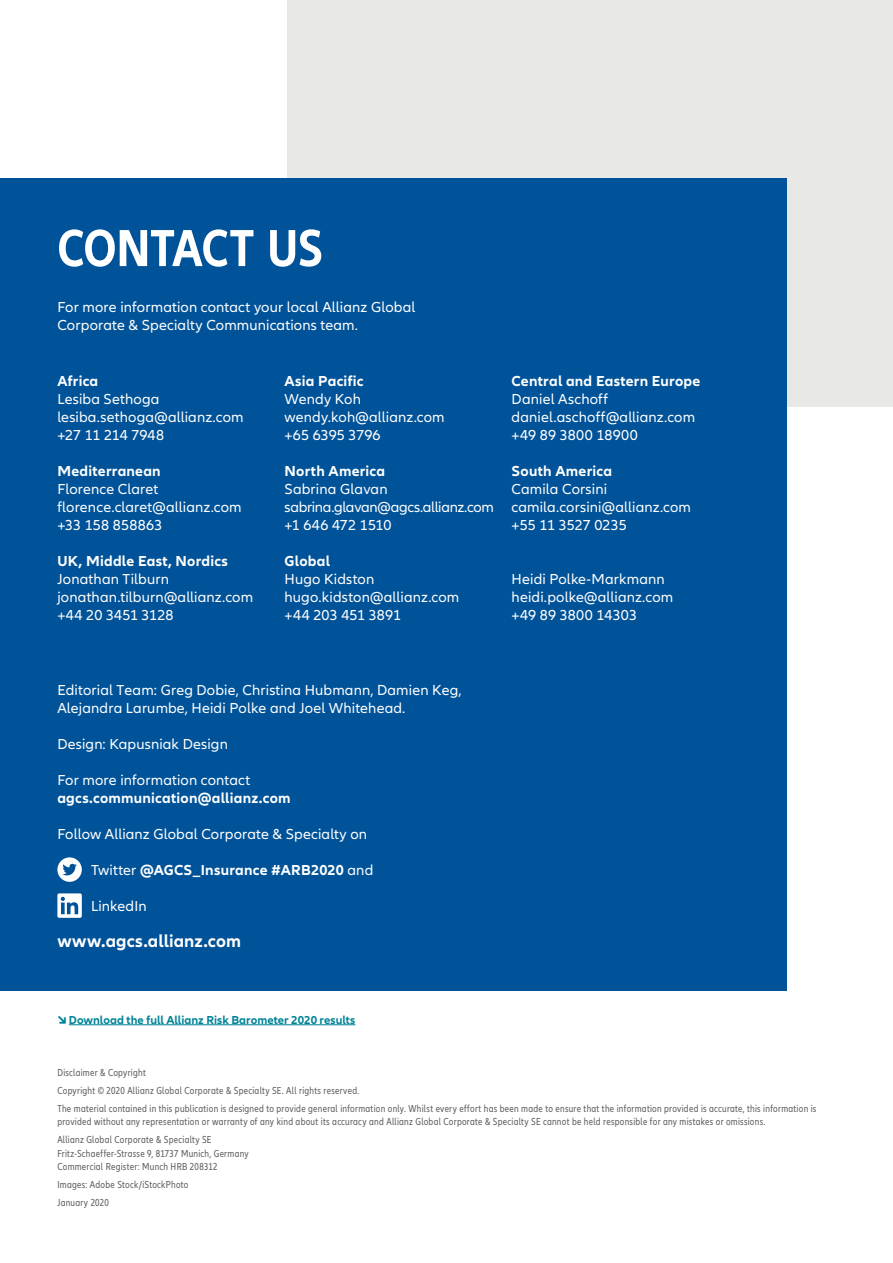
<style>
.page{position:relative;width:893px;height:1263px;background:#fff}
.page>*{position:absolute;margin:0;border:0;box-sizing:border-box;transform-origin:0 0}
.t1{font:700 condensed 54px "Allianz Neo";letter-spacing:-.005em;color:#fff}
.t2{font:700 18px "Allianz Neo";letter-spacing:.01em;color:#fff}
.t3{font:15px/18px "Allianz Neo";letter-spacing:.01em;color:#fff}
.t4{font:700 15px "Allianz Neo";letter-spacing:.015em;color:#fff}
.t5{font:15px/18px "Allianz Neo";letter-spacing:-.015em;color:#fff}
.t6{font:700 12px "Allianz Neo";letter-spacing:.005em;color:#008398}
.t7{font:condensed 10.5px/17.7px "Allianz Neo";letter-spacing:.025em;color:#636366}
.s1{font-weight:400}
.s2{font-size:15px}
</style>
<div class="page">
<hr style="left:69px;top:1024px;width:286px;height:1px;background:#008398">
<div style="left:287px;top:0;width:606px;height:406px;background:#e8e9e7"></div>
<div style="left:0;top:179px;width:786px;height:812px;background:#015399"></div>
<svg style="left:57px;top:857px;width:25px;height:25px"></svg>
<svg style="left:57px;top:893px;width:25px;height:25px"></svg>
<h1 class="t1" style="left:57px;top:217px;width:267px">CONTACT US</h1>
<p class="t3" style="left:57px;top:299px;width:359px">For more information contact your local Allianz Global<br>Corporate &amp; Specialty Communications team.</p>
<p class="t4" style="left:57px;top:372px;width:42px">Africa</p>
<p class="t3" style="left:57px;top:390px;width:188px">Lesiba Sethoga lesiba.sethoga@allianz.com +27 11 214 7948</p>
<p class="t4" style="left:57px;top:462px;width:105px">Mediterranean</p>
<p class="t3" style="left:57px;top:480px;width:186px">Florence Claret florence.claret@allianz.com +33 158 858863</p>
<p class="t4" style="left:285px;top:372px;width:81px">Asia Pacific</p>
<p class="t3" style="left:285px;top:390px;width:162px">Wendy Koh wendy.koh@allianz.com +65 6395 3796</p>
<p class="t4" style="left:285px;top:462px;width:102px">North America</p>
<p class="t5" style="left:285px;top:480px;width:211px">Sabrina Glavan sabrina.glavan@agcs.allianz.com +1 646 472 1510</p>
<p class="t4" style="left:512px;top:372px;width:190px">Central and Eastern Europe</p>
<p class="t3" style="left:512px;top:390px;width:185px">Daniel Aschoff daniel.aschoff@allianz.com +49 89 3800 18900</p>
<p class="t4" style="left:512px;top:462px;width:102px">South America</p>
<p class="t3" style="left:512px;top:480px;width:181px">Camila Corsini camila.corsini@allianz.com +55 11 3527 0235</p>
<p class="t4" style="left:57px;top:553px;width:172px">UK, Middle East, Nordics</p>
<p class="t3" style="left:57px;top:571px;width:197px">Jonathan Tilburn jonathan.tilburn@allianz.com +44 20 3451 3128</p>
<p class="t4" style="left:285px;top:553px;width:47px">Global</p>
<p class="t3" style="left:285px;top:571px;width:176px">Hugo Kidston hugo.kidston@allianz.com +44 203 451 3891</p>
<p class="t3" style="left:512px;top:571px;width:163px">Heidi Polke-Markmann heidi.polke@allianz.com +49 89 3800 14303</p>
<p class="t3" style="left:57px;top:682px;width:406px;line-height:17.2px">Editorial Team: Greg Dobie, Christina Hubmann, Damien Keg,<br>Alejandra Larumbe, Heidi Polke and Joel Whitehead.</p>
<p class="t3" style="left:57px;top:735px;width:172px">Design: Kapusniak Design</p>
<p class="t3" style="left:57px;top:771px;width:194px">For more information contact</p>
<p class="t4" style="left:57px;top:789px;width:235px">agcs.communication@allianz.com</p>
<p class="t3" style="left:57px;top:825px;width:311px">Follow Allianz Global Corporate &amp; Specialty on</p>
<p class="t4" style="left:91px;top:861px;width:284px"><span class="s1">Twitter</span> @AGCS_Insurance #ARB2020 <span class="s1">and</span></p>
<p class="t3" style="left:91px;top:897px;width:57px">LinkedIn</p>
<p class="t2" style="left:57px;top:930px;width:185px">www.agcs.allianz.com</p>
<p class="t6" style="left:57px;top:1012px;width:299px"><span class="s2">↘</span> Download the full Allianz Risk Barometer 2020 results</p>
<p class="t7" style="left:57px;top:1064px;width:761px">Disclaimer &amp; Copyright<br>Copyright © 2020 Allianz Global Corporate &amp; Specialty SE. All rights reserved.<br>The material contained in this publication is designed to provide general information only. Whilst every effort has been made to ensure that the information provided is accurate, this information is</p>
<p class="t7" style="left:57px;top:1113px;width:709px">provided without any representation or warranty of any kind about its accuracy and Allianz Global Corporate &amp; Specialty SE cannot be held responsible for any mistakes or omissions.<br>Allianz Global Corporate &amp; Specialty SE</p>
<p class="t7" style="left:57px;top:1146px;width:193px;line-height:13.5px">Fritz-Schaeffer-Strasse 9, 81737 Munich, Germany<br>Commercial Register: Munch HRB 208312</p>
<p class="t7" style="left:57px;top:1176px;width:133px">Images: Adobe Stock/iStockPhoto<br>January 2020</p>
</div>
